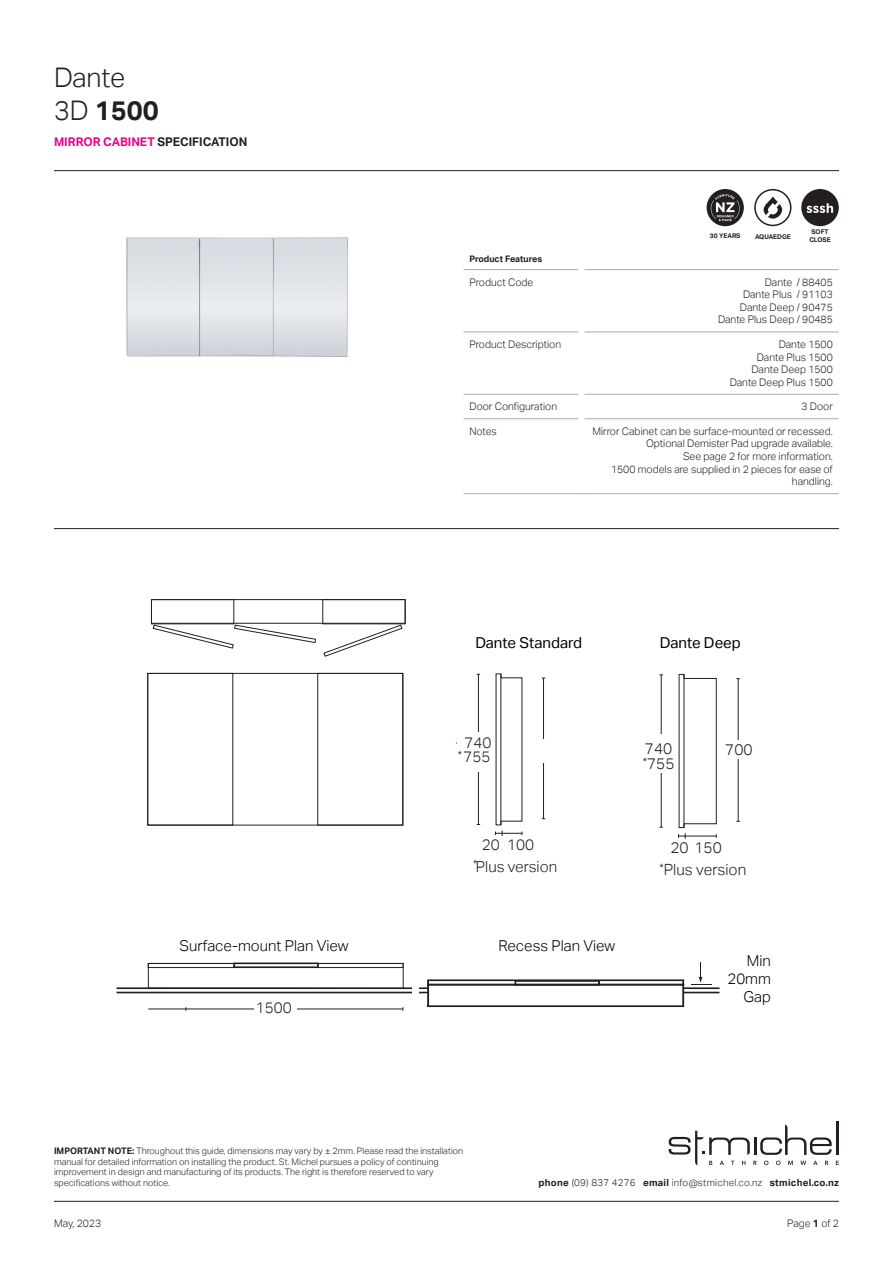
<style>
.page{position:relative;width:893px;height:1263px;background:#fff}
.page>*{position:absolute;margin:0;border:0;box-sizing:border-box;transform-origin:0 0}
.t1{font:700 27px "Aktiv Grotesk";color:#231f20}
.t2{font:300 27px "Aktiv Grotesk";letter-spacing:-.01em;color:#231f20}
.t3{font:300 15.45px/15.5px "Aktiv Grotesk";color:#231f20}
.t4{font:300 15.15px/13.6px "Aktiv Grotesk";color:#231f20;text-align:center}
.t5{font:300 15px/18px "Aktiv Grotesk";color:#000;text-align:right}
.t6{font:15px "Aktiv Grotesk";color:#000}
.t7{font:700 12px "Aktiv Grotesk";color:#ed028c}
.PS_Table{font:300 10.5px/12.6px "Aktiv Grotesk";color:#231f20;text-align:right}
.t8{font:300 9.75px "Aktiv Grotesk";letter-spacing:.025em;color:#231f20}
.t9{font:300 9px/10.8px "Aktiv Grotesk";color:#231f20}
.t10{font:700 9px "Aktiv Grotesk";color:#231f20}
.t11{font:700 6.45px/7.8px "Aktiv Grotesk";color:#231f20;text-align:center}
.s1{font-weight:300}
.s2{color:#231f20}
.s3{font-weight:700}
</style>
<div class="page">
<hr style="left:54px;top:1201px;width:785px;height:1px;background:#231f20">
<hr style="left:836px;top:1121px;width:3px;height:34px;background:#231f20">
<svg style="left:669px;top:1124px;width:170px;height:41px"></svg>
<hr style="left:54px;top:170px;width:785px;height:1px;background:#231f20">
<hr style="left:54px;top:528px;width:785px;height:1px;background:#231f20">
<hr style="left:463px;top:269px;width:115px;height:1px;background:#a8a9ad">
<hr style="left:585px;top:269px;width:254px;height:1px;background:#a8a9ad">
<hr style="left:463px;top:332px;width:115px;height:1px;background:#a8a9ad">
<hr style="left:585px;top:332px;width:254px;height:1px;background:#a8a9ad">
<hr style="left:463px;top:394px;width:115px;height:1px;background:#a8a9ad">
<hr style="left:585px;top:394px;width:254px;height:1px;background:#a8a9ad">
<hr style="left:463px;top:418px;width:115px;height:1px;background:#a8a9ad">
<hr style="left:585px;top:418px;width:254px;height:1px;background:#a8a9ad">
<hr style="left:463px;top:493px;width:115px;height:1px;background:#a8a9ad">
<hr style="left:585px;top:493px;width:254px;height:1px;background:#a8a9ad">
<img style="left:126px;top:237px;width:222px;height:120px">
<div style="left:707px;top:189px;width:37px;height:37px;background:#231f20;border-radius:50%"></div>
<svg style="left:801px;top:189px;width:38px;height:37px"></svg>
<svg style="left:764px;top:197px;width:18px;height:22px"></svg>
<div style="left:754px;top:189px;width:37px;height:37px;border:2px solid #231f20;border-radius:50%"></div>
<svg style="left:711px;top:194px;width:29px;height:27px"></svg>
<div style="left:117px;top:992px;width:602px;height:1px;border:1px solid #231f20"></div>
<div style="left:117px;top:988px;width:602px;height:1px;border:1px solid #231f20"></div>
<div style="left:413px;top:975px;width:6px;height:40px;background:#fff"></div>
<svg style="left:427px;top:980px;width:257px;height:27px"></svg>
<svg style="left:691px;top:962px;width:20px;height:23px"></svg>
<svg style="left:147px;top:673px;width:256px;height:153px"></svg>
<div style="left:148px;top:963px;width:255px;height:5px;border:1px solid #231f20"></div>
<div style="left:148px;top:963px;width:256px;height:26px;border:1px solid #231f20"></div>
<hr style="left:543px;top:678px;width:1px;height:141px;background:#231f20">
<hr style="left:478px;top:674px;width:1px;height:150px;background:#231f20">
<div style="left:528px;top:739px;width:45px;height:24px;background:#fff"></div>
<svg style="left:495px;top:673px;width:28px;height:163px"></svg>
<hr style="left:148px;top:1009px;width:255px;height:1px;background:#231f20">
<div style="left:254px;top:1000px;width:43px;height:16px;background:#fff"></div>
<div style="left:457px;top:732px;width:37px;height:40px;background:#fff"></div>
<svg style="left:151px;top:599px;width:254px;height:58px"></svg>
<hr style="left:738px;top:679px;width:1px;height:142px;background:#231f20">
<hr style="left:661px;top:675px;width:1px;height:152px;background:#231f20">
<div style="left:722px;top:741px;width:36px;height:18px;background:#fff"></div>
<svg style="left:678px;top:674px;width:39px;height:165px"></svg>
<div style="left:640px;top:734px;width:37px;height:38px;background:#fff"></div>
<svg style="left:234px;top:963px;width:84px;height:5px"></svg>
<p class="t2" style="left:54px;top:62px;width:73px">Dante</p>
<p class="t1" style="left:54px;top:95px;width:106px"><span class="s1">3D</span> 1500</p>
<p class="t7" style="left:54px;top:135px;width:195px">MIRROR CABINET <span class="s2">SPECIFICATION</span></p>
<p class="t11" style="left:710px;top:232px;width:32px">30 YEARS</p>
<p class="t11" style="left:755px;top:233px;width:37px">AQUAEDGE</p>
<p class="t11" style="left:809px;top:228px;width:23px">SOFT<br>CLOSE</p>
<p class="t10" style="left:469px;top:253px;width:74px">Product Features</p>
<p class="PS_Table" style="left:469px;top:276px;width:65px">Product Code</p>
<p class="PS_Table" style="left:765px;top:276px;width:69px">Dante / 88405</p>
<p class="PS_Table" style="left:743px;top:288px;width:91px">Dante Plus / 91103</p>
<p class="PS_Table" style="left:740px;top:301px;width:94px">Dante Deep / 90475</p>
<p class="PS_Table" style="left:718px;top:313px;width:116px">Dante Plus Deep / 90485</p>
<p class="PS_Table" style="left:469px;top:338px;width:93px">Product Description</p>
<p class="PS_Table" style="left:779px;top:338px;width:56px">Dante 1500</p>
<p class="PS_Table" style="left:757px;top:351px;width:77px">Dante Plus 1500</p>
<p class="PS_Table" style="left:751px;top:363px;width:83px">Dante Deep 1500</p>
<p class="PS_Table" style="left:730px;top:376px;width:105px">Dante Deep Plus 1500</p>
<p class="PS_Table" style="left:469px;top:400px;width:89px">Door Configuration</p>
<p class="PS_Table" style="left:801px;top:400px;width:33px">3 Door</p>
<p class="PS_Table" style="left:469px;top:425px;width:29px">Notes</p>
<p class="PS_Table" style="left:592px;top:425px;width:242px">Mirror Cabinet can be surface-mounted or recessed.</p>
<p class="PS_Table" style="left:646px;top:437px;width:188px">Optional Demister Pad upgrade available.</p>
<p class="PS_Table" style="left:683px;top:450px;width:151px">See page 2 for more information.</p>
<p class="PS_Table" style="left:611px;top:463px;width:223px">1500 models are supplied in 2 pieces for ease of handling.</p>
<p class="t6" style="left:475px;top:634px;width:108px">Dante Standard</p>
<p class="t6" style="left:660px;top:634px;width:82px">Dante Deep</p>
<p class="t4" style="left:458px;top:736px;width:35px">740 <sup>*</sup>755</p>
<p class="t4" style="left:456px;top:741px;width:29px">700</p>
<p class="t3" style="left:643px;top:741px;width:33px">740 <sup>*</sup>755</p>
<p class="t3" style="left:725px;top:742px;width:29px">700</p>
<p class="t4" style="left:482px;top:838px;width:20px">20</p>
<p class="t4" style="left:507px;top:838px;width:29px">100</p>
<p class="t3" style="left:670px;top:840px;width:53px">20 150</p>
<p class="t4" style="left:473px;top:859px;width:86px"><sup>*</sup>Plus version</p>
<p class="t3" style="left:659px;top:862px;width:88px"><sup>*</sup>Plus version</p>
<p class="t5" style="left:179px;top:937px;width:170px">Surface-mount Plan View</p>
<p class="t5" style="left:499px;top:937px;width:118px">Recess Plan View</p>
<p class="t4" style="left:256px;top:1001px;width:38px">1500</p>
<p class="t5" style="left:727px;top:952px;width:45px">Min<br>20mm<br>Gap</p>
<p class="t9" style="left:54px;top:1145px;width:411px"><span class="s3">IMPORTANT NOTE:</span> Throughout this guide, dimensions may vary by ± 2mm. Please read the installation manual for detailed information on installing the product. St. Michel pursues a policy of continuing improvement in design and manufacturing of its products. The right is therefore reserved to vary specifications without notice.</p>
<p class="PS_Table" style="left:54px;top:1217px;width:49px">May, 2023</p>
<p class="PS_Table" style="left:787px;top:1217px;width:53px">Page <span class="s3">1</span> of 2</p>
<p class="t8" style="left:539px;top:1177px;width:302px"><span class="s3">phone</span> (09) 837 4276 <span class="s3">email</span> info@stmichel.co.nz <span class="s3">stmichel.co.nz</span></p>
</div>
